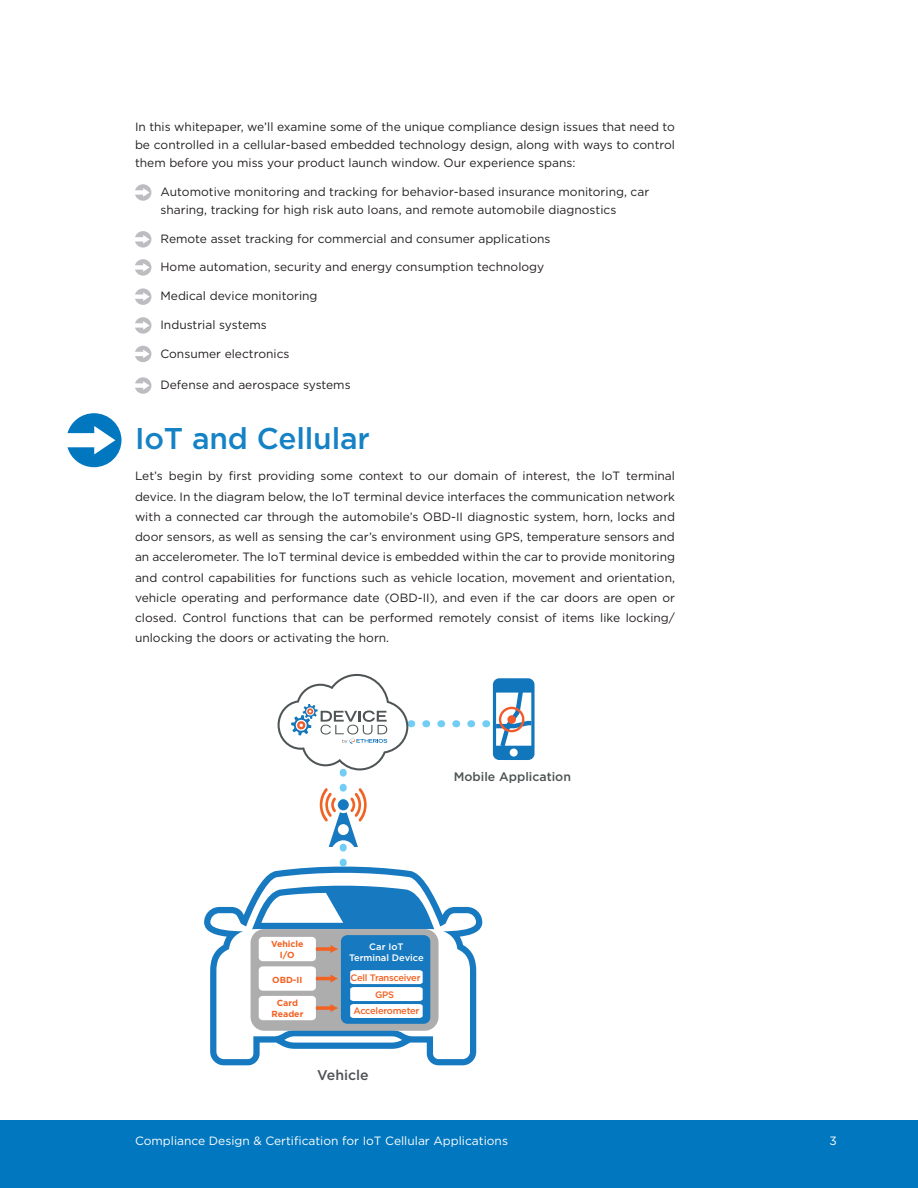
<style>
.page{position:relative;width:918px;height:1188px;background:#fff}
.page>*{position:absolute;margin:0;border:0;box-sizing:border-box;transform-origin:0 0}
.t1{font:500 30px "Gotham";letter-spacing:-.005em;color:#1582c5}
.t2{font:500 14.1px "Gotham";color:#4d5353}
.t3{font:500 12.3px "Gotham";color:#4d5353}
.t4{font:12px/20.2px "Gotham";color:#231f20;text-align:justify}
.t5{font:12px "Gotham";color:#fff}
.t6{font:500 9.45px "Gotham";letter-spacing:-.03em;color:#f26223}
.t7{font:500 9.45px/11.2px "Gotham";color:#fff;text-align:center}
.t8{font:700 8.85px/10.6px "Gotham";color:#f26223;text-align:center}
</style>
<div class="page">
<div style="left:0;top:1120px;width:918px;height:68px;background:#0077bf"></div>
<svg style="left:135px;top:184px;width:16px;height:17px"></svg>
<svg style="left:135px;top:231px;width:16px;height:17px"></svg>
<svg style="left:135px;top:259px;width:16px;height:17px"></svg>
<svg style="left:135px;top:288px;width:16px;height:17px"></svg>
<svg style="left:135px;top:317px;width:16px;height:17px"></svg>
<svg style="left:135px;top:346px;width:16px;height:16px"></svg>
<svg style="left:135px;top:377px;width:16px;height:17px"></svg>
<svg style="left:68px;top:413px;width:54px;height:54px"></svg>
<svg style="left:204px;top:867px;width:278px;height:198px"></svg>
<div style="left:251px;top:929px;width:188px;height:102px;background:#aeadad;border-radius:14px"></div>
<div style="left:259px;top:937px;width:57px;height:24px;background:#fff;border-radius:4px"></div>
<div style="left:259px;top:966px;width:57px;height:25px;background:#fff;border-radius:4px"></div>
<div style="left:259px;top:996px;width:57px;height:24px;background:#fff;border-radius:4px"></div>
<div style="left:341px;top:935px;width:89px;height:89px;background:#1779bf;border-radius:6px"></div>
<svg style="left:350px;top:970px;width:73px;height:48px;background:#deecf6"></svg>
<svg style="left:316px;top:1006px;width:15px;height:4px"></svg>
<svg style="left:331px;top:1004px;width:7px;height:8px"></svg>
<hr style="left:316px;top:977px;width:16px;height:3px;background:#f26223">
<svg style="left:331px;top:975px;width:7px;height:8px"></svg>
<svg style="left:316px;top:947px;width:15px;height:4px"></svg>
<svg style="left:331px;top:945px;width:7px;height:8px"></svg>
<svg style="left:278px;top:674px;width:257px;height:189px"></svg>
<p class="t4" style="left:135px;top:118px;width:542px;line-height:18px">In this whitepaper, we’ll examine some of the unique compliance design issues that need to be controlled in a cellular-based embedded technology design, along with ways to control them before you miss your product launch window. Our experience spans:</p>
<p class="t4" style="left:160px;top:182px;width:490px;line-height:18px">Automotive monitoring and tracking for behavior-based insurance monitoring, car sharing, tracking for high risk auto loans, and remote automobile diagnostics</p>
<p class="t4" style="left:160px;top:228px;width:391px">Remote asset tracking for commercial and consumer applications</p>
<p class="t4" style="left:160px;top:257px;width:385px">Home automation, security and energy consumption technology</p>
<p class="t4" style="left:160px;top:286px;width:159px">Medical device monitoring</p>
<p class="t4" style="left:160px;top:314px;width:108px">Industrial systems</p>
<p class="t4" style="left:160px;top:343px;width:131px">Consumer electronics</p>
<p class="t4" style="left:160px;top:374px;width:192px">Defense and aerospace systems</p>
<p class="t1" style="left:135px;top:419px;width:237px">IoT and Cellular</p>
<p class="t4" style="left:135px;top:466px;width:542px">Let’s begin by first providing some context to our domain of interest, the IoT terminal device. In the diagram below, the IoT terminal device interfaces the communication network with a connected car through the automobile’s OBD-II diagnostic system, horn, locks and door sensors, as well as sensing the car’s environment using GPS, temperature sensors and an accelerometer. The IoT terminal device is embedded within the car to provide monitoring and control capabilities for functions such as vehicle location, movement and orientation, vehicle operating and performance date (OBD-II), and even if the car doors are open or closed. Control functions that can be performed remotely consist of items like locking/ unlocking the doors or activating the horn.</p>
<p class="t3" style="left:454px;top:768px;width:119px">Mobile Application</p>
<p class="t8" style="left:271px;top:939px;width:34px">Vehicle<br>I/O</p>
<p class="t8" style="left:272px;top:974px;width:32px">OBD-II</p>
<p class="t8" style="left:271px;top:998px;width:34px">Card<br>Reader</p>
<p class="t7" style="left:349px;top:941px;width:76px">Car IoT<br>Terminal Device</p>
<p class="t6" style="left:351px;top:971px;width:71px">Cell Transceiver</p>
<p class="t6" style="left:353px;top:1004px;width:67px">Accelerometer</p>
<p class="t6" style="left:375px;top:988px;width:21px">GPS</p>
<p class="t2" style="left:317px;top:1066px;width:53px">Vehicle</p>
<p class="t5" style="left:135px;top:1133px;width:375px">Compliance Design &amp; Certification for IoT Cellular Applications</p>
<p class="t5" style="left:830px;top:1133px;width:9px">3</p>
</div>
